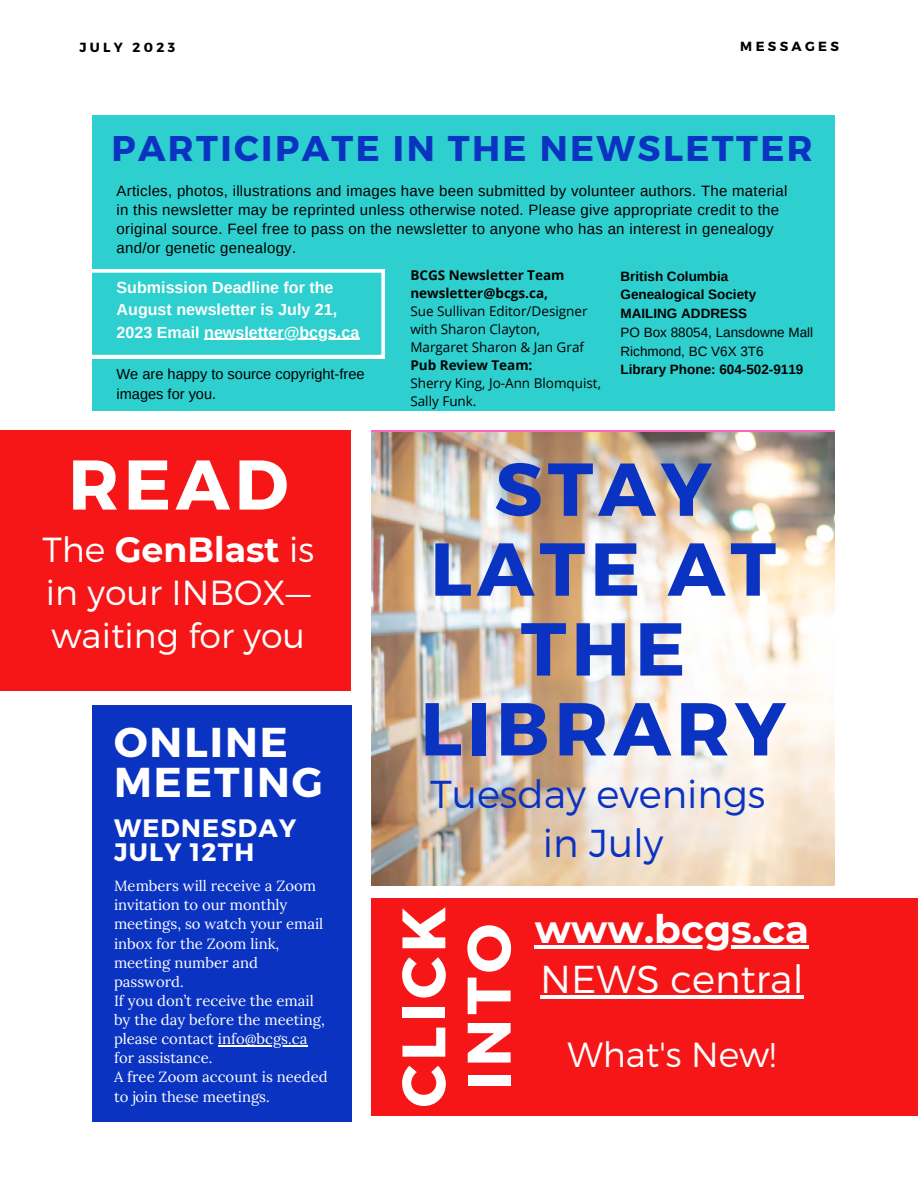
<style>
.page{position:relative;width:918px;height:1188px;background:#fff}
.page>*{position:absolute;margin:0;border:0;box-sizing:border-box;transform-origin:0 0}
.t1{font:700 74.7px/79.8px "Montserrat";letter-spacing:.065em;color:#0b33c1;text-align:center}
.t2{font:700 70.2px "Montserrat";color:#fff}
.t3{font:700 61.2px/65.2px "Montserrat";letter-spacing:.065em;color:#fff}
.t4{font:700 41.7px "Montserrat";letter-spacing:.05em;color:#fff}
.t5{font:700 38.85px/50.7px "Montserrat";color:#fff}
.t6{font:300 38.85px "Montserrat";color:#0b33c1}
.t7{font:700 35.7px "Montserrat";letter-spacing:.065em;color:#0b33c1}
.t8{font:300 34.8px/43px "Montserrat";color:#fff;text-align:justify}
.t9{font:700 25.2px "Montserrat";letter-spacing:.05em;color:#fff}
.t10{font:700 16.05px/22.4px "Arimo";color:#fff}
.t11{font:15px/19.2px "Arimo";letter-spacing:.02em;color:#000}
.t12{font:14.85px/19.2px "Lora";color:#fff}
.t13{font:14.55px/20.2px "Arimo";color:#000}
.t14{font:13.5px/18px "Open Sans";color:#000}
.t15{font:700 13.5px "Arimo";color:#000}
.t16{font:700 13.5px/18px "Open Sans";color:#000}
.t17{font:13.5px "Arimo";color:#000}
.t18{font:700 13.2px "Montserrat";letter-spacing:.25em;color:#000}
.s1{font-weight:700}
.s2{font-weight:300}
</style>
<div class="page">
<div style="left:92px;top:115px;width:743px;height:296px;background:#2ecfcf"></div>
<div style="left:92px;top:705px;width:260px;height:416px;background:#0b33c1"></div>
<svg style="left:92px;top:269px;width:293px;height:89px"></svg>
<div style="left:0;top:430px;width:351px;height:260px;background:#f61617"></div>
<div style="left:371px;top:899px;width:547px;height:217px;background:#f61617"></div>
<img style="left:371px;top:432px;width:464px;height:453px">
<hr style="left:218px;top:1045px;width:89px;height:1px;background:#fff">
<hr style="left:204px;top:339px;width:155px;height:1px;background:#fff">
<hr style="left:535px;top:945px;width:274px;height:3px;background:#fff">
<hr style="left:540px;top:995px;width:263px;height:4px;background:#fff">
<p class="t18" style="left:80px;top:39px;width:97px">JULY 2023</p>
<p class="t18" style="left:740px;top:38px;width:100px">MESSAGES</p>
<p class="t7" style="left:111px;top:125px;width:703px">PARTICIPATE IN THE NEWSLETTER</p>
<p class="t11" style="left:117px;top:181px;width:672px">Articles, photos, illustrations and images have been submitted by volunteer authors. The material in this newsletter may be reprinted unless otherwise noted. Please give appropriate credit to the original source. Feel free to pass on the newsletter to anyone who has an interest in genealogy and/or genetic genealogy.</p>
<p class="t10" style="left:117px;top:276px;width:219px">Submission Deadline for the</p>
<p class="t10" style="left:117px;top:299px;width:244px">August newsletter is July 21,<br>2023 Email newsletter@bcgs.ca</p>
<p class="t13" style="left:117px;top:364px;width:250px">We are happy to source copyright-free images for you.</p>
<p class="t2" style="left:68px;top:439px;width:222px">READ</p>
<p class="t8" style="left:42px;top:526px;width:274px">The <span class="s1">GenBlast</span> is in your INBOX— waiting for you</p>
<p class="t4" style="left:114px;top:715px;width:175px">ONLINE</p>
<p class="t4" style="left:114px;top:755px;width:210px">MEETING</p>
<p class="t9" style="left:114px;top:811px;width:184px">WEDNESDAY</p>
<p class="t9" style="left:114px;top:836px;width:142px">JULY 12TH</p>
<p class="t12" style="left:114px;top:876px;width:211px">Members will receive a Zoom invitation to our monthly meetings, so watch your email inbox for the Zoom link, meeting number and password.</p>
<p class="t12" style="left:114px;top:991px;width:212px">If you don’t receive the email by the day before the meeting, please contact info@bcgs.ca for assistance.</p>
<p class="t12" style="left:114px;top:1067px;width:215px">A free Zoom account is needed to join these meetings.</p>
<p class="t16" style="left:410px;top:266px;width:156px">BCGS Newsletter Team newsletter@bcgs.ca,</p>
<p class="t14" style="left:410px;top:302px;width:179px">Sue Sullivan Editor/Designer with Sharon Clayton,</p>
<p class="t14" style="left:410px;top:338px;width:175px">Margaret Sharon &amp; Jan Graf</p>
<p class="t16" style="left:410px;top:356px;width:124px">Pub Review Team:</p>
<p class="t14" style="left:410px;top:374px;width:192px">Sherry King, Jo-Ann Blomquist,<br>Sally Funk.</p>
<p class="t15" style="left:621px;top:268px;width:109px">British Columbia</p>
<p class="t15" style="left:621px;top:287px;width:137px">Genealogical Society</p>
<p class="t15" style="left:621px;top:306px;width:128px">MAILING ADDRESS</p>
<p class="t17" style="left:621px;top:325px;width:194px">PO Box 88054, Lansdowne Mall</p>
<p class="t17" style="left:621px;top:343px;width:145px">Richmond, BC V6X 3T6</p>
<p class="t15" style="left:621px;top:362px;width:184px">Library Phone: 604-502-9119</p>
<p class="t1" style="left:430px;top:446px;width:347px">STAY<br>LATE AT</p>
<p class="t1" style="left:420px;top:605px;width:367px">THE<br>LIBRARY</p>
<p class="t6" style="left:430px;top:769px;width:337px">Tuesday evenings</p>
<p class="t6" style="left:543px;top:818px;width:122px">in July</p>
<p class="t3" style="left:388px;top:1107px;width:202px;rotate:-90deg">CLICK<br>INTO</p>
<p class="t5" style="left:535px;top:903px;width:276px">www.bcgs.ca<br><span class="s2">NEWS central</span></p>
<p class="t8" style="left:567px;top:1031px;width:211px">What's New!</p>
</div>
